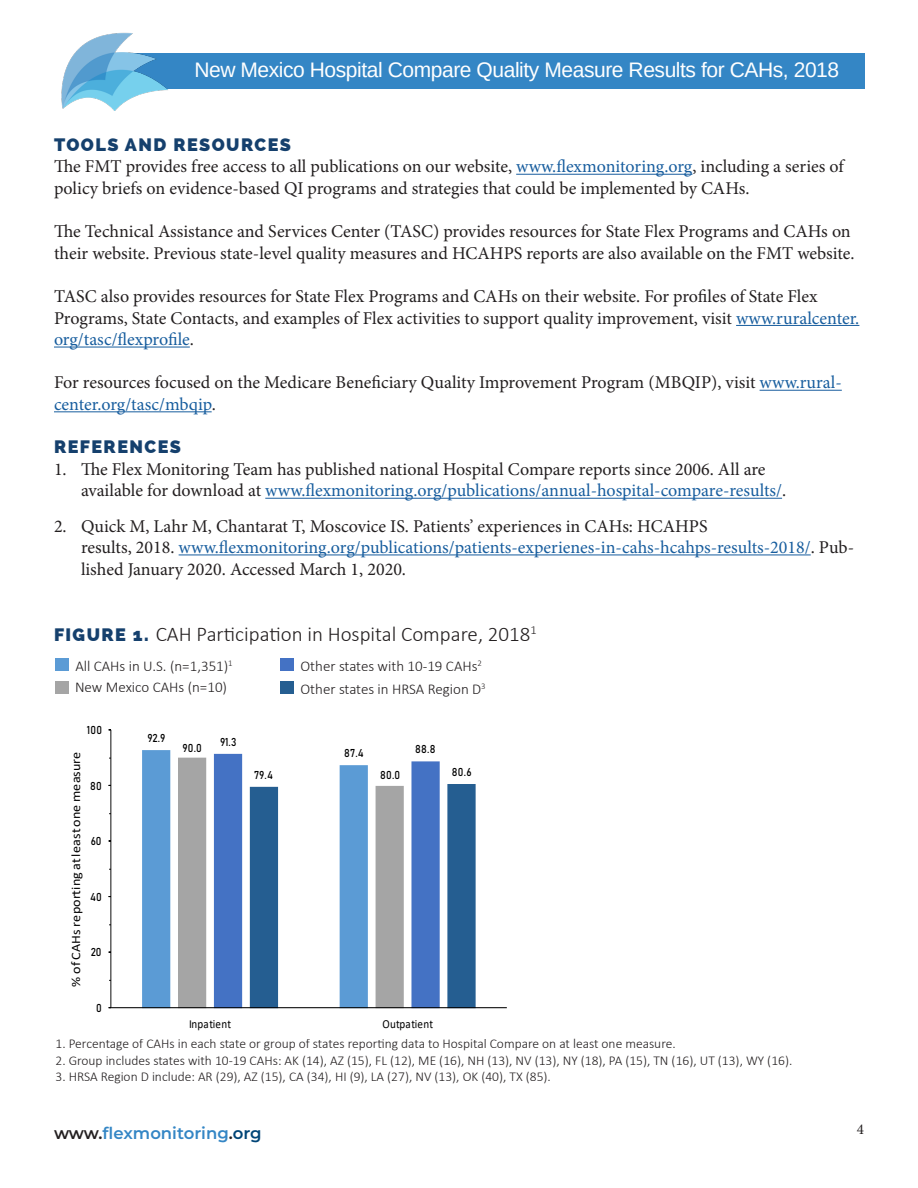
<style>
.page{position:relative;width:918px;height:1188px;background:#fff}
.page>*{position:absolute;margin:0;border:0;box-sizing:border-box;transform-origin:0 0}
.t1{font:21px "Arimo";letter-spacing:-.02em;color:#fff}
.t2{font:300 21px "Calibri";color:#231f20}
.FMT_body_text{font:18px/21.6px "Minion Pro";color:#231f20}
.FMT_body_text-2{font:800 18px "Raleway";letter-spacing:.08em;color:#15406d}
.t3{font:600 16.5px "Montserrat";color:#3486c5}
.t4{font:300 15px "Calibri";color:#231f20}
.t5{font:15px "Minion Pro";color:#231f20}
.Footnotes{font:300 13.5px "Calibri";color:#231f20}
.t6{font:12.9px "Calibri";letter-spacing:.005em;color:#000;scale:1.1 1}
.t7{font:12.3px "Calibri";letter-spacing:.015em;color:#000;scale:.91 1}
.t8{font:11.25px "Bahnschrift";letter-spacing:.005em;color:#000;scale:.91 1}
.s1{font-family:"Raleway";font-weight:800;color:#15406d}
.s2{color:#175d9e}
.s3{font-family:"Raleway";font-weight:800;font-size:18px;color:#15406d}
.s4{color:#231f20}
.s5{color:#004577}
</style>
<div class="page">
<div style="left:112px;top:53px;width:753px;height:36px;background:#3486c5"></div>
<img style="left:61px;top:32px;width:107px;height:78px">
<hr style="left:516px;top:174px;width:176px;height:1px;background:#175d9e">
<hr style="left:736px;top:325px;width:123px;height:1px;background:#175d9e">
<hr style="left:54px;top:347px;width:136px;height:1px;background:#175d9e">
<hr style="left:760px;top:390px;width:82px;height:1px;background:#175d9e">
<hr style="left:54px;top:411px;width:158px;height:1px;background:#175d9e">
<hr style="left:265px;top:498px;width:517px;height:1px;background:#175d9e">
<hr style="left:179px;top:554px;width:632px;height:1px;background:#175d9e">
<div style="left:55px;top:659px;width:14px;height:12px;background:#5b9bd5"></div>
<div style="left:281px;top:659px;width:13px;height:12px;background:#4472c4"></div>
<div style="left:55px;top:681px;width:14px;height:13px;background:#a5a5a5"></div>
<div style="left:281px;top:681px;width:13px;height:13px;background:#255e91"></div>
<svg style="left:142px;top:750px;width:100px;height:257px;fill:#5b9bd5"></svg>
<svg style="left:178px;top:758px;width:36px;height:249px;fill:#a5a5a5"></svg>
<svg style="left:214px;top:754px;width:226px;height:253px;fill:#4472c4"></svg>
<svg style="left:250px;top:784px;width:226px;height:223px"></svg>
<hr style="left:110px;top:730px;width:1px;height:278px;background:#000">
<hr style="left:111px;top:1007px;width:396px;height:1px;background:#000">
<p class="t1" style="left:194px;top:56px;width:646px">New Mexico Hospital Compare Quality Measure Results for CAHs, 2018</p>
<p class="FMT_body_text" style="left:54px;top:134px;width:791px"><span class="s1">TOOLS AND RESOURCES<br></span>The FMT provides free access to all publications on our website, <span class="s2">www.flexmonitoring.org</span>, including a series of policy briefs on evidence-based QI programs and strategies that could be implemented by CAHs.</p>
<p class="FMT_body_text" style="left:54px;top:221px;width:802px">The Technical Assistance and Services Center (TASC) provides resources for State Flex Programs and CAHs on their website. Previous state-level quality measures and HCAHPS reports are also available on the FMT website.</p>
<p class="FMT_body_text" style="left:54px;top:286px;width:807px">TASC also provides resources for State Flex Programs and CAHs on their website. For profiles of State Flex<br>Programs, State Contacts, and examples of Flex activities to support quality improvement, visit <span class="s2">www.ruralcenter. org/tasc/flexprofile</span>.</p>
<p class="FMT_body_text" style="left:54px;top:372px;width:789px">For resources focused on the Medicare Beneficiary Quality Improvement Program (MBQIP), visit <span class="s2">www.rural&shy;center.org/tasc/mbqip</span>.</p>
<p class="FMT_body_text-2" style="left:54px;top:436px;width:129px">REFERENCES</p>
<p class="FMT_body_text" style="left:81px;top:458px;width:707px;text-indent:-27px">1. The Flex Monitoring Team has published national Hospital Compare reports since 2006. All are available for download at <span class="s2">www.flexmonitoring.org/publications/annual-hospital-compare-results/</span>.</p>
<p class="FMT_body_text" style="left:81px;top:515px;width:775px;text-indent:-27px">2. Quick M, Lahr M, Chantarat T, Moscovice IS. Patients’ experiences in CAHs: HCAHPS<br>results, 2018. <span class="s2">www.flexmonitoring.org/publications/patients-experienes-in-cahs-hcahps-results-2018/</span>. Pub&shy;lished January 2020. Accessed March 1, 2020.</p>
<p class="t2" style="left:54px;top:621px;width:484px"><span class="s3">FIGURE 1.</span> CAH Participation in Hospital Compare, 2018<sup>1</sup></p>
<p class="t4" style="left:75px;top:657px;width:159px">All CAHs in U.S. (n=1,351)<sup>1</sup></p>
<p class="t4" style="left:75px;top:678px;width:154px">New Mexico CAHs (n=10)</p>
<p class="t8" style="left:87px;top:723px;width:18px">100</p>
<p class="t6" style="left:67px;top:987px;width:215px;rotate:-90deg">% of CAHs reporting at least one measure</p>
<p class="t8" style="left:90px;top:778px;width:14px">80</p>
<p class="t8" style="left:91px;top:834px;width:13px">60</p>
<p class="t8" style="left:90px;top:890px;width:14px">40</p>
<p class="t8" style="left:91px;top:945px;width:13px">20</p>
<p class="t8" style="left:96px;top:1001px;width:8px">0</p>
<p class="t8" style="left:147px;top:731px;width:21px">92.9</p>
<p class="t8" style="left:183px;top:741px;width:23px">90.0</p>
<p class="t8" style="left:220px;top:735px;width:20px">91.3</p>
<p class="t4" style="left:301px;top:657px;width:183px">Other states with 10-19 CAHs<sup>2</sup></p>
<p class="t4" style="left:301px;top:679px;width:187px">Other states in HRSA Region D<sup>3</sup></p>
<p class="t8" style="left:344px;top:746px;width:23px">87.4</p>
<p class="t8" style="left:415px;top:742px;width:24px">88.8</p>
<p class="t8" style="left:254px;top:768px;width:22px">79.4</p>
<p class="t8" style="left:452px;top:765px;width:23px">80.6</p>
<p class="t8" style="left:380px;top:768px;width:24px">80.0</p>
<p class="t7" style="left:189px;top:1015px;width:48px">Inpatient</p>
<p class="t7" style="left:382px;top:1015px;width:57px">Outpatient</p>
<p class="Footnotes" style="left:56px;top:1036px;width:622px">1. Percentage of CAHs in each state or group of states reporting data to Hospital Compare on at least one measure.</p>
<p class="Footnotes" style="left:56px;top:1052px;width:738px">2. Group includes states with 10-19 CAHs: AK (14), AZ (15), FL (12), ME (16), NH (13), NV (13), NY (18), PA (15), TN (16), UT (13), WY (16).</p>
<p class="Footnotes" style="left:56px;top:1068px;width:497px">3. HRSA Region D include: AR (29), AZ (15), CA (34), HI (9), LA (27), NV (13), OK (40), TX (85).</p>
<p class="t3" style="left:54px;top:1121px;width:209px"><span class="s4">www.</span>flexmonitoring<span class="s4">.</span><span class="s5">org</span></p>
<p class="t5" style="left:857px;top:1119px;width:9px">4</p>
</div>
